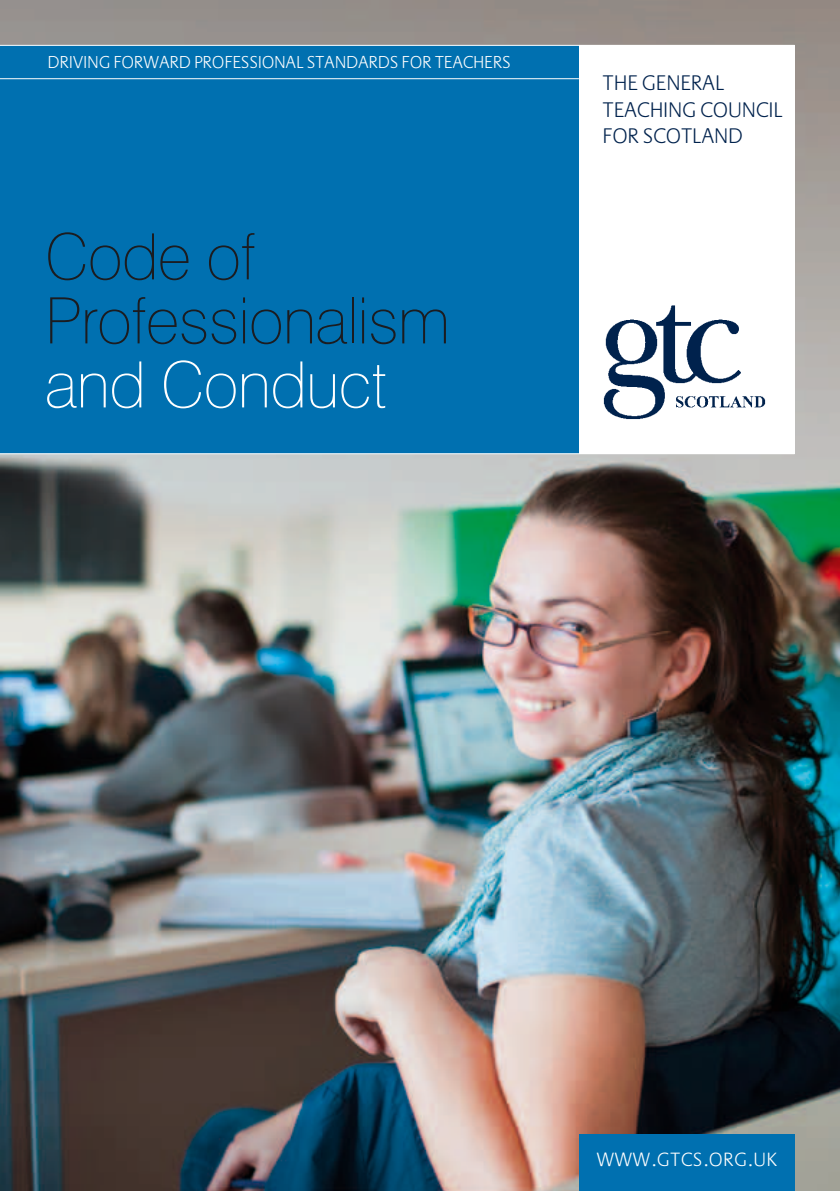
<style>
.page{position:relative;width:840px;height:1191px;background:#fff}
.page>*{position:absolute;margin:0;border:0;box-sizing:border-box;transform-origin:0 0}
.t1{font:100 64px/64px "Swiss 721 BT";letter-spacing:-.015em;color:#1b1c20}
.t2{font:100 64px "Swiss 721 BT";letter-spacing:-.015em;color:#fff}
.t3{font:300 22px/26.4px "Praxis EF";letter-spacing:.02em;color:#00224d}
.t4{font:300 20px "Praxis EF";letter-spacing:.045em;color:#fff}
.t5{font:300 18px "Praxis EF";letter-spacing:.02em;color:#fff}
</style>
<div class="page">
<img style="left:0;top:0;width:839px;height:1191px">
<div style="left:0;top:45px;width:578px;height:409px;background:#0070b0"></div>
<hr style="left:0;top:78px;width:578px;height:1px;background:#fff">
<hr style="left:0;top:45px;width:794px;height:1px;background:#fff">
<hr style="left:0;top:453px;width:794px;height:1px;background:#fff">
<div style="left:578px;top:45px;width:216px;height:409px;background:#fff"></div>
<img style="left:603px;top:305px;width:163px;height:115px">
<div style="left:578px;top:1134px;width:216px;height:57px;background:#0070b0"></div>
<p class="t5" style="left:48px;top:53px;width:462px">DRIVING FORWARD PROFESS IONAL STANDARDS FOR TEACHERS</p>
<h1 class="t1" style="left:45px;top:224px;width:406px">Code of<br>Professionalism</h1>
<h1 class="t2" style="left:45px;top:346px;width:343px">and Conduct</h1>
<p class="t3" style="left:602px;top:70px;width:181px">THE GENERAL<br>TEACHING COUNCIL<br>FOR SCOTLAND</p>
<p class="t4" style="left:596px;top:1148px;width:181px">WWW.GTCS.ORG.UK</p>
</div>
